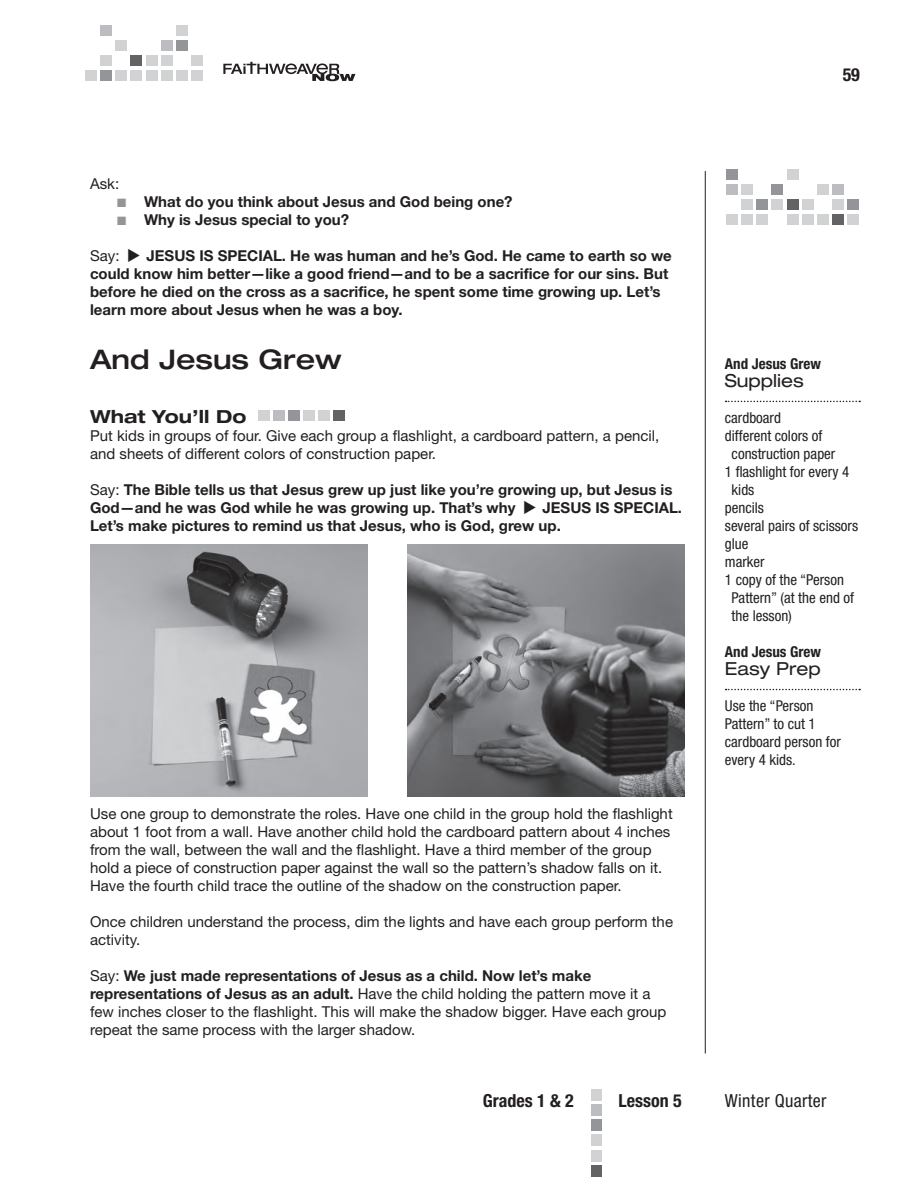
<style>
.page{position:relative;width:923px;height:1193px;background:#fff}
.page>*{position:absolute;margin:0;border:0;box-sizing:border-box;transform-origin:0 0}
.t1{font:500 expanded 27px "Helvetica Neue LT Std";color:#231f20}
.t2{font:700 condensed 18px "Helvetica Neue LT Std";color:#231f20}
.t3{font:expanded 18px "Helvetica Neue LT Std";color:#231f20}
.t4{font:condensed 18px "Helvetica Neue LT Std";letter-spacing:.02em;color:#231f20}
.t5{font:700 expanded 18px "Helvetica Neue LT Std";color:#231f20}
.t6{font:15px/18px "Helvetica Neue LT Std";color:#231f20}
.t7{font:700 15px/18px "Helvetica Neue LT Std";color:#231f20}
.t8{font:condensed 15px/18px "Helvetica Neue LT Std";color:#231f20}
.t9{font:700 condensed 15px "Helvetica Neue LT Std";color:#231f20}
.s1{color:#939598}
.s2{font-weight:400}
.s3{font-weight:700}
</style>
<div class="page">
<div style="left:85px;top:70px;width:11px;height:11px;background:#d1d2d4"></div>
<div style="left:100px;top:70px;width:12px;height:11px;background:#939598"></div>
<div style="left:116px;top:70px;width:11px;height:11px;background:#d1d2d4"></div>
<div style="left:131px;top:70px;width:11px;height:11px;background:#d1d2d4"></div>
<div style="left:146px;top:70px;width:11px;height:11px;background:#d1d2d4"></div>
<div style="left:161px;top:70px;width:11px;height:11px;background:#d1d2d4"></div>
<div style="left:176px;top:70px;width:11px;height:11px;background:#d1d2d4"></div>
<div style="left:191px;top:70px;width:11px;height:11px;background:#d1d2d4"></div>
<div style="left:100px;top:55px;width:12px;height:11px;background:#d1d2d4"></div>
<div style="left:131px;top:55px;width:11px;height:11px;background:#636366"></div>
<div style="left:146px;top:55px;width:11px;height:11px;background:#d1d2d4"></div>
<div style="left:161px;top:55px;width:11px;height:11px;background:#d1d2d4"></div>
<div style="left:191px;top:55px;width:11px;height:11px;background:#d1d2d4"></div>
<div style="left:116px;top:40px;width:11px;height:11px;background:#d1d2d4"></div>
<div style="left:161px;top:40px;width:11px;height:11px;background:#bcbdc0"></div>
<div style="left:176px;top:40px;width:11px;height:11px;background:#939598"></div>
<div style="left:100px;top:25px;width:12px;height:11px;background:#bcbdc0"></div>
<div style="left:176px;top:25px;width:11px;height:11px;background:#d1d2d4"></div>
<div style="left:590px;top:1165px;width:11px;height:11px;background:#636366"></div>
<div style="left:590px;top:1150px;width:11px;height:11px;background:#d1d2d4"></div>
<div style="left:590px;top:1134px;width:11px;height:12px;background:#d1d2d4"></div>
<div style="left:590px;top:1119px;width:11px;height:11px;background:#939598"></div>
<div style="left:590px;top:1104px;width:11px;height:11px;background:#bcbdc0"></div>
<div style="left:590px;top:1089px;width:11px;height:11px;background:#d1d2d4"></div>
<svg style="left:223px;top:62px;width:132px;height:19px"></svg>
<hr style="left:705px;top:171px;width:1px;height:882px;background:#231f20">
<div style="left:726px;top:214px;width:11px;height:10px;background:#d1d2d4"></div>
<div style="left:741px;top:214px;width:11px;height:10px;background:#d1d2d4"></div>
<div style="left:756px;top:214px;width:11px;height:10px;background:#d1d2d4"></div>
<div style="left:787px;top:214px;width:11px;height:10px;background:#d1d2d4"></div>
<div style="left:802px;top:214px;width:11px;height:10px;background:#d1d2d4"></div>
<div style="left:817px;top:214px;width:11px;height:10px;background:#d1d2d4"></div>
<div style="left:832px;top:214px;width:11px;height:10px;background:#636366"></div>
<div style="left:741px;top:199px;width:11px;height:11px;background:#d1d2d4"></div>
<div style="left:756px;top:199px;width:11px;height:11px;background:#939598"></div>
<div style="left:772px;top:199px;width:11px;height:11px;background:#d1d2d4"></div>
<div style="left:787px;top:199px;width:11px;height:11px;background:#636366"></div>
<div style="left:802px;top:199px;width:11px;height:11px;background:#d1d2d4"></div>
<div style="left:832px;top:199px;width:11px;height:11px;background:#d1d2d4"></div>
<div style="left:726px;top:184px;width:11px;height:11px;background:#bcbdc0"></div>
<div style="left:741px;top:184px;width:11px;height:11px;background:#d1d2d4"></div>
<div style="left:847px;top:214px;width:11px;height:10px;background:#d1d2d4"></div>
<div style="left:847px;top:199px;width:11px;height:11px;background:#939598"></div>
<div style="left:772px;top:184px;width:11px;height:11px;background:#939598"></div>
<div style="left:817px;top:184px;width:11px;height:11px;background:#d1d2d4"></div>
<div style="left:832px;top:184px;width:11px;height:11px;background:#bcbdc0"></div>
<div style="left:726px;top:169px;width:11px;height:11px;background:#939598"></div>
<div style="left:787px;top:169px;width:11px;height:11px;background:#d1d2d4"></div>
<div style="left:334px;top:410px;width:11px;height:11px;background:#636366"></div>
<div style="left:319px;top:410px;width:11px;height:11px;background:#d1d2d4"></div>
<div style="left:303px;top:410px;width:11px;height:11px;background:#d1d2d4"></div>
<div style="left:288px;top:410px;width:11px;height:11px;background:#939598"></div>
<div style="left:273px;top:410px;width:11px;height:11px;background:#bcbdc0"></div>
<div style="left:258px;top:410px;width:11px;height:11px;background:#d1d2d4"></div>
<svg style="left:725px;top:400px;width:135px;height:2px"></svg>
<svg style="left:725px;top:688px;width:135px;height:2px"></svg>
<img style="left:90px;top:544px;width:277px;height:252px">
<img style="left:408px;top:544px;width:276px;height:252px">
<p class="t6" style="left:90px;top:174px;width:31px">Ask:</p>
<p class="t7" style="left:117px;top:192px;width:397px"><span class="s1">■</span> What do you think about Jesus and God being one?</p>
<p class="t7" style="left:117px;top:210px;width:233px"><span class="s1">■</span> Why is Jesus special to you?</p>
<p class="t6" style="left:90px;top:246px;width:31px">Say:</p>
<p class="t7" style="left:90px;top:246px;width:583px;text-indent:57px">JESUS IS SPECIAL. He was human and he’s God. He came to earth so we could know him better—like a good friend—and to be a sacrifice for our sins. But before he died on the cross as a sacrifice, he spent some time growing up. Let’s learn more about Jesus when he was a boy.</p>
<h1 class="t1" style="left:90px;top:343px;width:253px">And Jesus Grew</h1>
<p class="t5" style="left:90px;top:405px;width:158px">What You’ll Do</p>
<p class="t6" style="left:90px;top:426px;width:571px">Put kids in groups of four. Give each group a flashlight, a cardboard pattern, a pencil, and sheets of different colors of construction paper.</p>
<p class="t7" style="left:90px;top:480px;width:584px"><span class="s2">Say:</span> The Bible tells us that Jesus grew up just like you’re growing up, but Jesus is<br>God—and he was God while he was growing up. That’s why</p>
<p class="t7" style="left:90px;top:498px;width:593px;text-indent:452px">JESUS IS SPECIAL.<br>Let’s make pictures to remind us that Jesus, who is God, grew up.</p>
<p class="t6" style="left:90px;top:804px;width:584px">Use one group to demonstrate the roles. Have one child in the group hold the flashlight about 1 foot from a wall. Have another child hold the cardboard pattern about 4 inches from the wall, between the wall and the flashlight. Have a third member of the group hold a piece of construction paper against the wall so the pattern’s shadow falls on it.<br>Have the fourth child trace the outline of the shadow on the construction paper.</p>
<p class="t6" style="left:90px;top:912px;width:584px">Once children understand the process, dim the lights and have each group perform the activity.</p>
<p class="t6" style="left:90px;top:966px;width:578px">Say: <span class="s3">We just made representations of Jesus as a child. Now let’s make representations of Jesus as an adult.</span> Have the child holding the pattern move it a few inches closer to the flashlight. This will make the shadow bigger. Have each group repeat the same process with the larger shadow.</p>
<p class="t2" style="left:842px;top:64px;width:19px">59</p>
<p class="t9" style="left:724px;top:355px;width:98px">And Jesus Grew</p>
<p class="t3" style="left:724px;top:370px;width:81px">Supplies</p>
<p class="t8" style="left:724px;top:409px;width:58px">cardboard</p>
<p class="t8" style="left:724px;top:427px;width:99px">different colors of</p>
<p class="t8" style="left:731px;top:445px;width:105px">construction paper</p>
<p class="t8" style="left:724px;top:463px;width:126px">1 flashlight for every 4</p>
<p class="t8" style="left:731px;top:481px;width:24px">kids</p>
<p class="t8" style="left:724px;top:499px;width:41px">pencils</p>
<p class="t8" style="left:724px;top:517px;width:135px">several pairs of scissors</p>
<p class="t8" style="left:724px;top:535px;width:25px">glue</p>
<p class="t8" style="left:724px;top:553px;width:41px">marker</p>
<p class="t8" style="left:724px;top:571px;width:121px">1 copy of the “Person</p>
<p class="t8" style="left:731px;top:589px;width:124px">Pattern” (at the end of</p>
<p class="t8" style="left:731px;top:607px;width:62px">the lesson)</p>
<p class="t9" style="left:724px;top:643px;width:98px">And Jesus Grew</p>
<p class="t3" style="left:724px;top:658px;width:98px">Easy Prep</p>
<p class="t8" style="left:724px;top:697px;width:118px">Use the “Person<br>Pattern” to cut 1 cardboard person for every 4 kids.</p>
<p class="t2" style="left:483px;top:1090px;width:92px">Grades 1 &amp; 2</p>
<p class="t2" style="left:618px;top:1090px;width:65px">Lesson 5</p>
<p class="t4" style="left:724px;top:1090px;width:103px">Winter Quarter</p>
</div>
